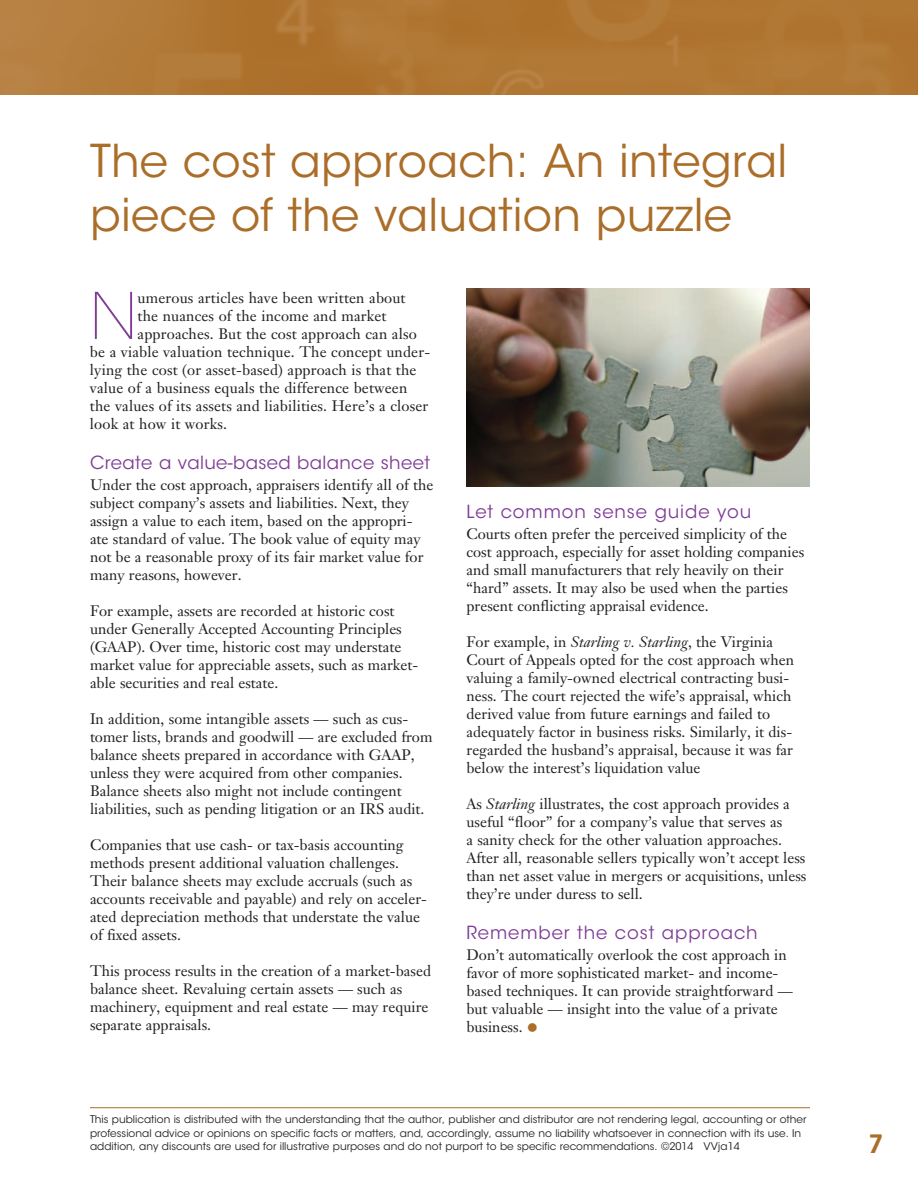
<style>
.page{position:relative;width:918px;height:1188px;background:#fff}
.page>*{position:absolute;margin:0;border:0;box-sizing:border-box;transform-origin:0 0}
.t1{font:200 63.6px "ITC Avant Garde Std";color:#7f3c97}
.t2{font:45px/54px "ITC Avant Garde Std";letter-spacing:.005em;color:#ab6d28}
.t3{font:600 25.05px "ITC Avant Garde Std";color:#ab6d28}
.t4{font:18px "ITC Avant Garde Std";letter-spacing:.05em;color:#7f3c97}
.t5{font:18px "ITC Avant Garde Std";letter-spacing:.02em;color:#7f3c97}
.t6{font:15px/18px "Janson Text LT Std";color:#231f20}
.t7{font:10.5px/13.5px "ITC Avant Garde Std";color:#231f20}
.s1{font-style:italic}
.s2{color:#ab6d28}
</style>
<div class="page">
<hr style="left:90px;top:1107px;width:720px;height:1px;background:#ab6d28">
<img style="left:0;top:0;width:918px;height:94px">
<img style="left:466px;top:289px;width:344px;height:198px">
<h2 class="t2" style="left:90px;top:135px;width:699px">The cost approach: An integral piece of the valuation puzzle</h2>
<h1 class="t1" style="left:90px;top:279px;width:48px">N</h1>
<p class="t6" style="left:138px;top:289px;width:270px">umerous articles have been written about</p>
<p class="t6" style="left:138px;top:307px;width:250px">the nuances of the income and market</p>
<p class="t6" style="left:138px;top:325px;width:281px">approaches. But the cost approach can also</p>
<p class="t6" style="left:90px;top:343px;width:342px">be a viable valuation technique. The concept under-</p>
<p class="t6" style="left:90px;top:361px;width:328px">lying the cost (or asset-based) approach is that the</p>
<p class="t6" style="left:90px;top:379px;width:319px">value of a business equals the difference between</p>
<p class="t6" style="left:90px;top:397px;width:340px">the values of its assets and liabilities. Here’s a closer</p>
<p class="t6" style="left:90px;top:415px;width:139px">look at how it works.</p>
<p class="t5" style="left:90px;top:451px;width:342px">Create a value-based balance sheet</p>
<p class="t6" style="left:90px;top:475px;width:345px">Under the cost approach, appraisers identify all of the subject company’s assets and liabilities. Next, they assign a value to each item, based on the appropri&shy;ate standard of value. The book value of equity may not be a reasonable proxy of its fair market value for many reasons, however.</p>
<p class="t6" style="left:90px;top:601px;width:330px">For example, assets are recorded at historic cost under Generally Accepted Accounting Principles (GAAP). Over time, historic cost may understate market value for appreciable assets, such as market&shy;able securities and real estate.</p>
<p class="t6" style="left:90px;top:709px;width:344px">In addition, some intangible assets — such as cus&shy;tomer lists, brands and goodwill — are excluded from balance sheets prepared in accordance with GAAP, unless they were acquired from other companies.<br>Balance sheets also might not include contingent liabilities, such as pending litigation or an IRS audit.</p>
<p class="t6" style="left:90px;top:835px;width:339px">Companies that use cash- or tax-basis accounting methods present additional valuation challenges.<br>Their balance sheets may exclude accruals (such as accounts receivable and payable) and rely on acceler&shy;ated depreciation methods that understate the value of fixed assets.</p>
<p class="t6" style="left:90px;top:961px;width:343px">This process results in the creation of a market-based balance sheet. Revaluing certain assets — such as machinery, equipment and real estate — may require separate appraisals.</p>
<p class="t4" style="left:466px;top:501px;width:286px">Let common sense guide you</p>
<p class="t6" style="left:466px;top:525px;width:339px">Courts often prefer the perceived simplicity of the cost approach, especially for asset holding companies and small manufacturers that rely heavily on their “hard” assets. It may also be used when the parties present conflicting appraisal evidence.</p>
<p class="t6" style="left:466px;top:633px;width:329px">For example, in <span class="s1">Starling v. Starling</span>, the Virginia Court of Appeals opted for the cost approach when valuing a family-owned electrical contracting busi&shy;ness. The court rejected the wife’s appraisal, which derived value from future earnings and failed to adequately factor in business risks. Similarly, it dis&shy;regarded the husband’s appraisal, because it was far below the interest’s liquidation value</p>
<p class="t6" style="left:466px;top:795px;width:342px">As <span class="s1">Starling</span> illustrates, the cost approach provides a useful “floor” for a company’s value that serves as<br>a sanity check for the other valuation approaches.<br>After all, reasonable sellers typically won’t accept less than net asset value in mergers or acquisitions, unless they’re under duress to sell.</p>
<p class="t4" style="left:466px;top:921px;width:293px">Remember the cost approach</p>
<p class="t6" style="left:466px;top:946px;width:328px">Don’t automatically overlook the cost approach in favor of more sophisticated market- and income&shy;based techniques. It can provide straightforward — but valuable — insight into the value of a private business. <span class="s2">●</span></p>
<p class="t7" style="left:90px;top:1113px;width:718px">This publication is distributed with the understanding that the author, publisher and distributor are not rendering legal, accounting or other professional advice or opinions on specific facts or matters, and, accordingly, assume no liability whatsoever in connection with its use. In addition, any discounts are used for illustrative purposes and do not purport to be specific recommendations. ©2014 VVja14</p>
<h3 class="t3" style="left:868px;top:1128px;width:17px">7</h3>
</div>
